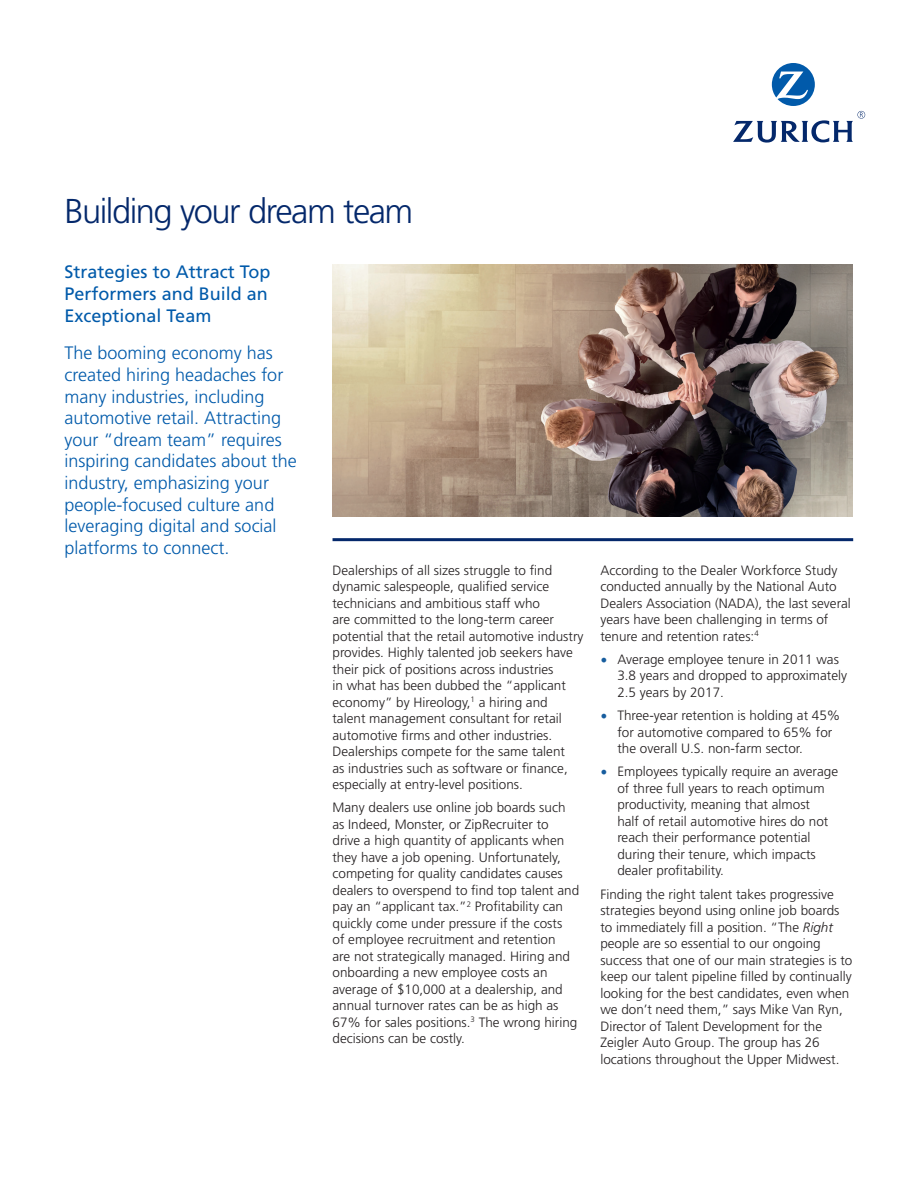
<style>
.page{position:relative;width:918px;height:1188px;background:#fff}
.page>*{position:absolute;margin:0;border:0;box-sizing:border-box;transform-origin:0 0}
.H2_Black{font:300 34.5px "Frutiger LT Std";letter-spacing:-.045em;color:#04286b}
.Body_Copy__2{font:300 18px/21.6px "Frutiger LT Std";color:#015aaa}
.Body_Copy__2-2{font:18px/21.6px "Frutiger LT Std";color:#015aaa}
.t1{font:300 13.5px/16.5px "Frutiger LT Std";color:#231f20}
.s1{font-family:"Minion Pro";font-weight:400;font-size:18px;color:#175d9e}
.s2{font-style:italic}
</style>
<div class="page">
<hr style="left:333px;top:538px;width:520px;height:3px;background:#04286b">
<img style="left:332px;top:265px;width:521px;height:252px">
<svg style="left:733px;top:63px;width:132px;height:80px"></svg>
<p class="H2_Black" style="left:65px;top:192px;width:350px">Building your dream team</p>
<p class="Body_Copy__2-2" style="left:65px;top:262px;width:207px">Strategies to Attract Top<br>Performers and Build an<br>Exceptional Team</p>
<p class="Body_Copy__2" style="left:65px;top:343px;width:234px">The booming economy has created hiring headaches for many industries, including automotive retail. Attracting your “dream team” requires inspiring candidates about the industry, emphasizing your people-focused culture and leveraging digital and social platforms to connect.</p>
<p class="t1" style="left:333px;top:562px;width:253px">Dealerships of all sizes struggle to find dynamic salespeople, qualified service technicians and ambitious staff who<br>are committed to the long-term career potential that the retail automotive industry provides. Highly talented job seekers have their pick of positions across industries<br>in what has been dubbed the “applicant economy” by Hireology,<sup>1</sup> a hiring and talent management consultant for retail automotive firms and other industries.<br>Dealerships compete for the same talent<br>as industries such as software or finance, especially at entry-level positions.</p>
<p class="t1" style="left:333px;top:800px;width:248px">Many dealers use online job boards such as Indeed, Monster, or ZipRecruiter to drive a high quantity of applicants when they have a job opening. Unfortunately, competing for quality candidates causes dealers to overspend to find top talent and pay an “applicant tax.”<sup>2</sup> Profitability can quickly come under pressure if the costs<br>of employee recruitment and retention<br>are not strategically managed. Hiring and onboarding a new employee costs an average of $10,000 at a dealership, and annual turnover rates can be as high as 67% for sales positions.<sup>3</sup> The wrong hiring decisions can be costly.</p>
<p class="t1" style="left:600px;top:562px;width:252px">According to the Dealer Workforce Study conducted annually by the National Auto Dealers Association (NADA), the last several years have been challenging in terms of tenure and retention rates:<sup>4</sup></p>
<p class="t1" style="left:617px;top:651px;width:231px;text-indent:-17px"><span class="s1">•</span> Average employee tenure in 2011 was<br>3.8 years and dropped to approximately<br>2.5 years by 2017.</p>
<p class="t1" style="left:617px;top:707px;width:225px;text-indent:-17px"><span class="s1">•</span> Three-year retention is holding at 45% for automotive compared to 65% for the overall U.S. non-farm sector.</p>
<p class="t1" style="left:617px;top:764px;width:222px;text-indent:-17px"><span class="s1">•</span> Employees typically require an average of three full years to reach optimum productivity, meaning that almost<br>half of retail automotive hires do not reach their performance potential during their tenure, which impacts dealer profitability.</p>
<p class="t1" style="left:600px;top:886px;width:254px">Finding the right talent takes progressive strategies beyond using online job boards to immediately fill a position. “The <span class="s2">Right </span>people are so essential to our ongoing success that one of our main strategies is to keep our talent pipeline filled by continually looking for the best candidates, even when we don’t need them,” says Mike Van Ryn, Director of Talent Development for the Zeigler Auto Group. The group has 26 locations throughout the Upper Midwest.</p>
</div>
